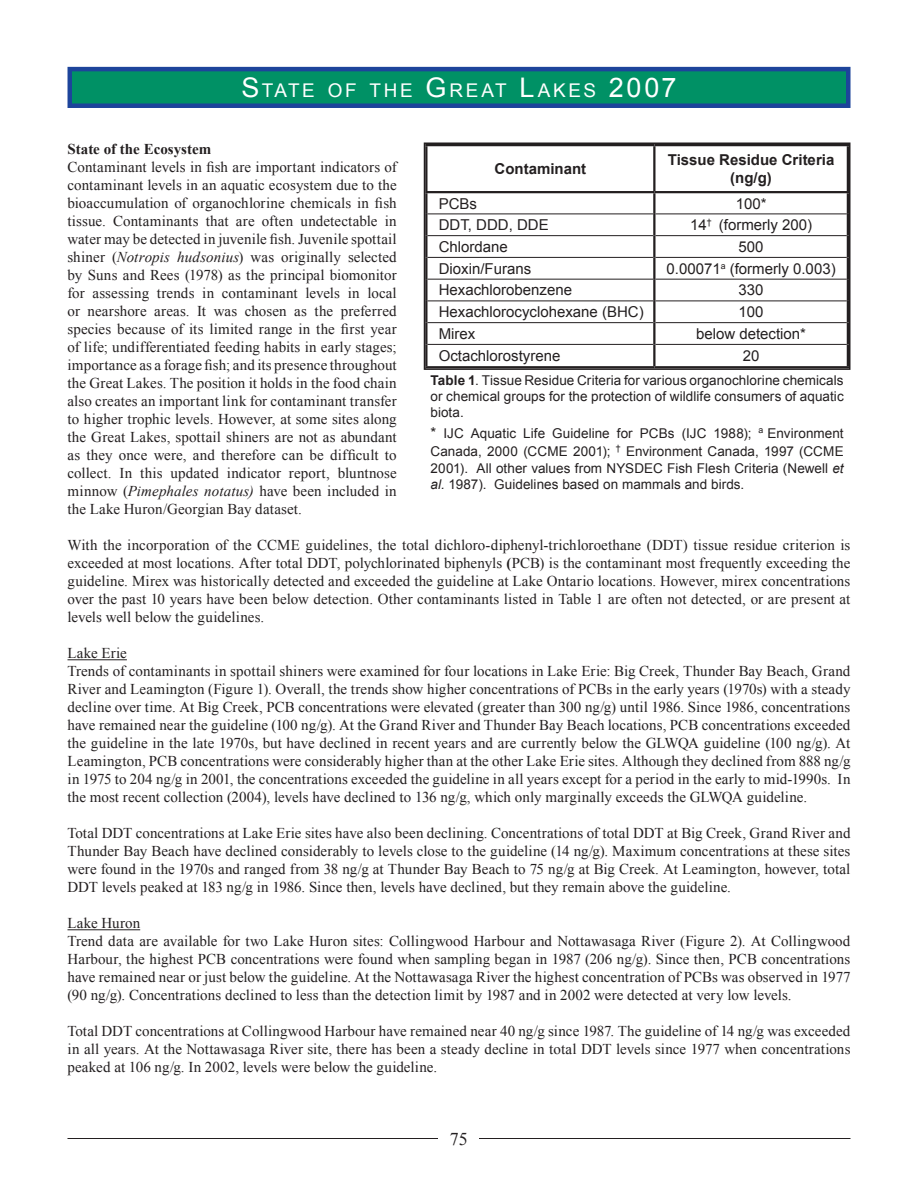
<style>
.page{position:relative;width:918px;height:1188px;background:#fff}
.page>*{position:absolute;margin:0;border:0;box-sizing:border-box;transform-origin:0 0}
.t1{font:18.9px "Arial";letter-spacing:.14em;color:#fff}
.Page_number{font:18px "Times New Roman";color:#231f20}
.SOLEC_Body_Text_1{font:15px/18px "Times New Roman";letter-spacing:.005em;color:#231f20;text-align:justify}
.t2{font:15px "Arial";color:#231f20}
.t3{font:700 15px "Arial";color:#231f20}
.SOLEC_Header_2{font:700 15px "Times New Roman";color:#231f20}
.SOLEC_sub-header{font:15px "Times New Roman";letter-spacing:.005em;color:#231f20}
.Caption_text_9pt{font:13.5px/16.2px "Arial";letter-spacing:.005em;color:#231f20}
.s1{font-size:27px}
.s2{font-style:italic}
.s3{font-weight:700}
.s4{font-size:15px}
</style>
<div class="page">
<hr style="left:67px;top:1138px;width:783px;height:1px;background:#231f20">
<div style="left:70px;top:69px;width:778px;height:37px;background:#009165"></div>
<div style="left:68px;top:67px;width:783px;height:41px;border:4px solid #1d449b"></div>
<div style="left:439px;top:1130px;width:40px;height:17px;background:#fff"></div>
<hr style="left:68px;top:659px;width:59px;height:1px;background:#231f20">
<hr style="left:68px;top:929px;width:72px;height:1px;background:#231f20">
<hr style="left:425px;top:144px;width:229px;height:2px;background:#231f20">
<hr style="left:654px;top:144px;width:195px;height:2px;background:#231f20">
<hr style="left:425px;top:191px;width:229px;height:2px;background:#231f20">
<hr style="left:654px;top:191px;width:195px;height:2px;background:#231f20">
<hr style="left:427px;top:214px;width:226px;height:1px;background:#231f20">
<hr style="left:655px;top:214px;width:192px;height:1px;background:#231f20">
<hr style="left:427px;top:235px;width:226px;height:1px;background:#231f20">
<hr style="left:655px;top:235px;width:192px;height:1px;background:#231f20">
<hr style="left:427px;top:257px;width:226px;height:1px;background:#231f20">
<hr style="left:655px;top:257px;width:192px;height:1px;background:#231f20">
<hr style="left:427px;top:279px;width:226px;height:1px;background:#231f20">
<hr style="left:655px;top:279px;width:192px;height:1px;background:#231f20">
<hr style="left:427px;top:301px;width:226px;height:1px;background:#231f20">
<hr style="left:655px;top:301px;width:192px;height:1px;background:#231f20">
<hr style="left:427px;top:322px;width:226px;height:1px;background:#231f20">
<hr style="left:655px;top:322px;width:192px;height:1px;background:#231f20">
<hr style="left:427px;top:344px;width:226px;height:1px;background:#231f20">
<hr style="left:655px;top:344px;width:192px;height:1px;background:#231f20">
<hr style="left:425px;top:366px;width:229px;height:2px;background:#231f20">
<hr style="left:654px;top:366px;width:195px;height:2px;background:#231f20">
<hr style="left:653px;top:146px;width:2px;height:45px;background:#231f20">
<hr style="left:653px;top:193px;width:2px;height:21px;background:#231f20">
<hr style="left:653px;top:214px;width:2px;height:22px;background:#231f20">
<hr style="left:653px;top:236px;width:2px;height:21px;background:#231f20">
<hr style="left:653px;top:257px;width:2px;height:22px;background:#231f20">
<hr style="left:653px;top:279px;width:2px;height:22px;background:#231f20">
<hr style="left:653px;top:301px;width:2px;height:22px;background:#231f20">
<hr style="left:653px;top:323px;width:2px;height:21px;background:#231f20">
<hr style="left:653px;top:344px;width:2px;height:22px;background:#231f20">
<div style="left:424px;top:142px;width:426px;height:228px;border:2px solid #231f20"></div>
<p class="t1" style="left:241px;top:78px;width:437px"><span class="s1">S</span>tate of the <span class="s1">G</span>reat <span class="s1">L</span>akes <span class="s1">2007</span></p>
<p class="SOLEC_Header_2" style="left:68px;top:139px;width:145px">State of the Ecosystem</p>
<p class="SOLEC_Body_Text_1" style="left:68px;top:158px;width:331px">Contaminant levels in fish are important indicators of contaminant levels in an aquatic ecosystem due to the bioaccumulation of organochlorine chemicals in fish tissue. Contaminants that are often undetectable in water may be detected in juvenile fish. Juvenile spottail shiner (<span class="s2">Notropis hudsonius</span>) was originally selected by Suns and Rees (1978) as the principal biomonitor for assessing trends in contaminant levels in local or nearshore areas. It was chosen as the preferred species because of its limited range in the first year of life; undifferentiated feeding habits in early stages; importance as a forage fish; and its presence throughout the Great Lakes. The position it holds in the food chain also creates an important link for contaminant transfer to higher trophic levels. However, at some sites along the Great Lakes, spottail shiners are not as abundant as they once were, and therefore can be difficult to collect. In this updated indicator report, bluntnose minnow (<span class="s2">Pimephales notatus)</span> have been included in the Lake Huron/Georgian Bay dataset.</p>
<p class="SOLEC_Body_Text_1" style="left:68px;top:536px;width:784px">With the incorporation of the CCME guidelines, the total dichloro-diphenyl-trichloroethane (DDT) tissue residue criterion is exceeded at most locations. After total DDT, polychlorinated biphenyls <span class="s3">(</span>PCB) is the contaminant most frequently exceeding the guideline. Mirex was historically detected and exceeded the guideline at Lake Ontario locations. However, mirex concentrations over the past 10 years have been below detection. Other contaminants listed in Table 1 are often not detected, or are present at levels well below the guidelines.</p>
<p class="SOLEC_sub-header" style="left:68px;top:643px;width:61px">Lake Erie</p>
<p class="SOLEC_Body_Text_1" style="left:68px;top:662px;width:785px">Trends of contaminants in spottail shiners were examined for four locations in Lake Erie: Big Creek, Thunder Bay Beach, Grand River and Leamington (Figure 1). Overall, the trends show higher concentrations of PCBs in the early years (1970s) with a steady decline over time. At Big Creek, PCB concentrations were elevated (greater than 300 ng/g) until 1986. Since 1986, concentrations have remained near the guideline (100 ng/g). At the Grand River and Thunder Bay Beach locations, PCB concentrations exceeded the guideline in the late 1970s, but have declined in recent years and are currently below the GLWQA guideline (100 ng/g). At Leamington, PCB concentrations were considerably higher than at the other Lake Erie sites. Although they declined from 888 ng/g in 1975 to 204 ng/g in 2001, the concentrations exceeded the guideline in all years except for a period in the early to mid-1990s. In the most recent collection (2004), levels have declined to 136 ng/g, which only marginally exceeds the GLWQA guideline.</p>
<p class="SOLEC_Body_Text_1" style="left:68px;top:824px;width:784px">Total DDT concentrations at Lake Erie sites have also been declining. Concentrations of total DDT at Big Creek, Grand River and Thunder Bay Beach have declined considerably to levels close to the guideline (14 ng/g). Maximum concentrations at these sites were found in the 1970s and ranged from 38 ng/g at Thunder Bay Beach to 75 ng/g at Big Creek. At Leamington, however, total DDT levels peaked at 183 ng/g in 1986. Since then, levels have declined, but they remain above the guideline.</p>
<p class="SOLEC_sub-header" style="left:68px;top:913px;width:74px">Lake Huron</p>
<p class="SOLEC_Body_Text_1" style="left:68px;top:932px;width:785px">Trend data are available for two Lake Huron sites: Collingwood Harbour and Nottawasaga River (Figure 2). At Collingwood Harbour, the highest PCB concentrations were found when sampling began in 1987 (206 ng/g). Since then, PCB concentrations have remained near or just below the guideline. At the Nottawasaga River the highest concentration of PCBs was observed in 1977 (90 ng/g). Concentrations declined to less than the detection limit by 1987 and in 2002 were detected at very low levels.</p>
<p class="SOLEC_Body_Text_1" style="left:68px;top:1022px;width:785px">Total DDT concentrations at Collingwood Harbour have remained near 40 ng/g since 1987. The guideline of 14 ng/g was exceeded in all years. At the Nottawasaga River site, there has been a steady decline in total DDT levels since 1977 when concentrations peaked at 106 ng/g. In 2002, levels were below the guideline.</p>
<p class="t3" style="left:668px;top:150px;width:168px">Tissue Residue Criteria</p>
<p class="t3" style="left:730px;top:168px;width:43px">(ng/g)</p>
<p class="t3" style="left:495px;top:159px;width:93px">Contaminant</p>
<p class="t2" style="left:439px;top:194px;width:40px">PCBs</p>
<p class="t2" style="left:736px;top:194px;width:32px">100*</p>
<p class="t2" style="left:439px;top:215px;width:111px">DDT, DDD, DDE</p>
<p class="t2" style="left:690px;top:215px;width:124px">14<sup>†</sup> (formerly 200)</p>
<p class="t2" style="left:439px;top:237px;width:71px">Chlordane</p>
<p class="t2" style="left:739px;top:237px;width:27px">500</p>
<p class="t2" style="left:439px;top:259px;width:94px">Dioxin/Furans</p>
<p class="t2" style="left:667px;top:259px;width:171px">0.00071<sup>a</sup> (formerly 0.003)</p>
<p class="t2" style="left:439px;top:280px;width:135px">Hexachlorobenzene</p>
<p class="t2" style="left:739px;top:280px;width:27px">330</p>
<p class="t2" style="left:439px;top:302px;width:207px">Hexachlorocyclohexane (BHC)</p>
<p class="t2" style="left:739px;top:302px;width:27px">100</p>
<p class="t2" style="left:439px;top:324px;width:38px">Mirex</p>
<p class="t2" style="left:696px;top:324px;width:112px">below detection*</p>
<p class="t2" style="left:439px;top:346px;width:123px">Octachlorostyrene</p>
<p class="t2" style="left:743px;top:346px;width:18px">20</p>
<p class="Caption_text_9pt" style="left:430px;top:372px;width:415px;text-align:justify"><span class="s3">Table 1</span>. Tissue Residue Criteria for various organochlorine chemicals or chemical groups for the protection of wildlife consumers of aquatic biota.</p>
<p class="Caption_text_9pt" style="left:430px;top:425px;width:415px;line-height:18px"><span class="s4">*</span> IJC Aquatic Life Guideline for PCBs (IJC 1988); <sup>a</sup> Environment<br>Canada, 2000 (CCME 2001); <sup>†</sup> Environment Canada, 1997 (CCME</p>
<p class="Caption_text_9pt" style="left:430px;top:460px;width:415px">2001). All other values from NYSDEC Fish Flesh Criteria (Newell <span class="s2">et al.</span> 1987). Guidelines based on mammals and birds.</p>
<p class="Page_number" style="left:450px;top:1127px;width:19px">75</p>
</div>
